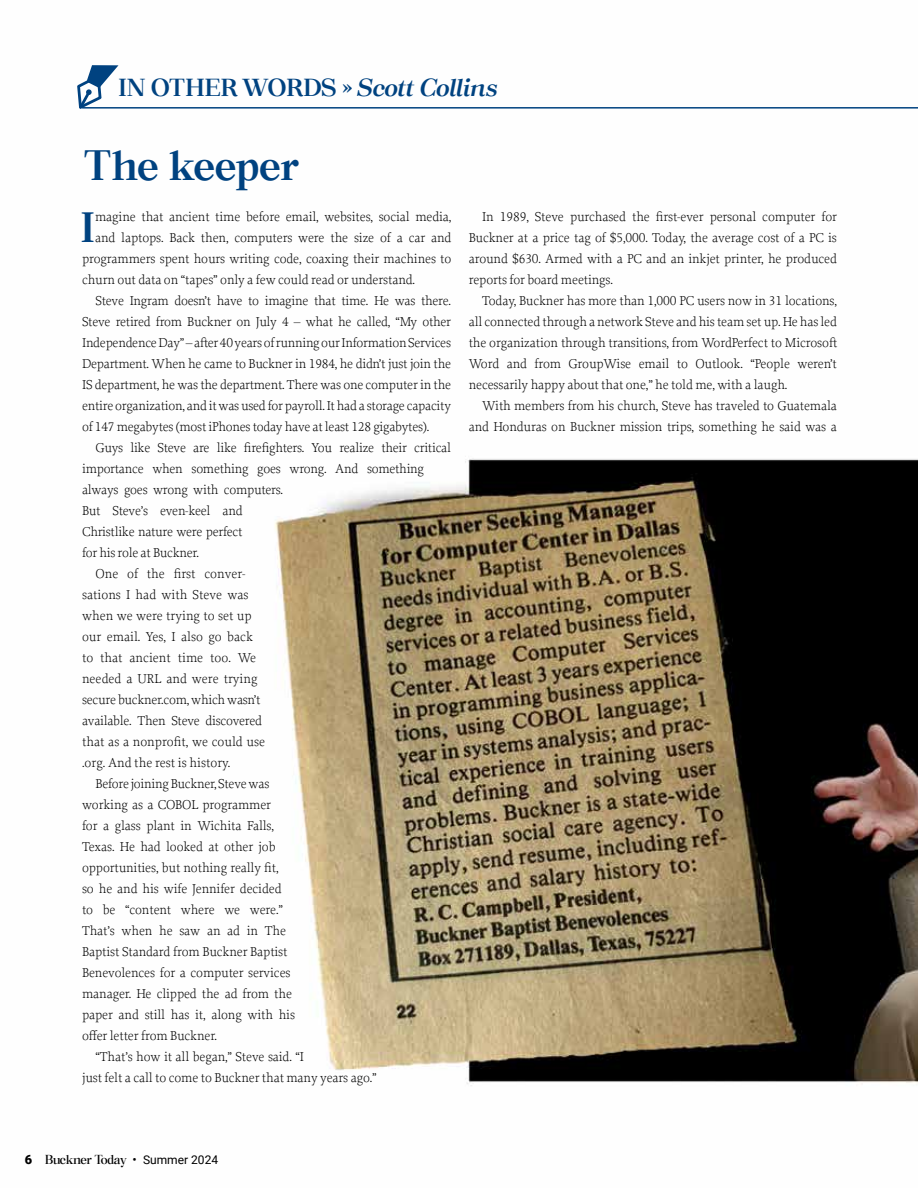
<style>
.page{position:relative;width:918px;height:1188px;background:#fff}
.page>*{position:absolute;margin:0;border:0;box-sizing:border-box;transform-origin:0 0}
.t1{font:500 46.5px "Macaw";letter-spacing:-.025em;color:#004280}
.t2{font:500 46.35px "Macaw";color:#004280}
.t3{font:500 27px "Macaw";letter-spacing:-.04em;color:#004280}
.t4{font:14.25px "Macaw";letter-spacing:-.05em;color:#000}
.t5{font:300 13.5px/21px "Proforma";letter-spacing:-.01em;color:#000;text-align:justify}
.s1{font-style:italic}
.s2{font-family:"Roboto";font-weight:900;font-size:12.75px}
.s3{font-family:"Roboto";font-size:12.75px}
.s4{font-family:"Roboto";font-size:12px}
</style>
<div class="page">
<img style="left:118px;top:65px;width:800px;height:1021px">
<svg style="left:77px;top:65px;width:41px;height:44px"></svg>
<hr style="left:82px;top:107px;width:836px;height:2px;background:#004280">
<h3 class="t3" style="left:118px;top:68px;width:382px">IN OTHER WORDS » <span class="s1">Scott Collins</span></h3>
<h1 class="t1" style="left:82px;top:133px;width:219px">The keeper</h1>
<h2 class="t2" style="left:80px;top:195px;width:17px">I</h2>
<p class="t5" style="left:95px;top:206px;width:358px">magine that ancient time before email, websites, social media,</p>
<p class="t5" style="left:95px;top:227px;width:358px">and laptops. Back then, computers were the size of a car and</p>
<p class="t5" style="left:82px;top:248px;width:371px">programmers spent hours writing code, coaxing their machines to</p>
<p class="t5" style="left:82px;top:269px;width:335px">churn out data on “tapes” only a few could read or understand.</p>
<p class="t5" style="left:96px;top:290px;width:357px">Steve Ingram doesn’t have to imagine that time. He was there.</p>
<p class="t5" style="left:82px;top:311px;width:370px">Steve retired from Buckner on July 4 – what he called, “My other</p>
<p class="t5" style="left:82px;top:332px;width:371px">Independence Day” – after 40 years of running our Information Services</p>
<p class="t5" style="left:82px;top:353px;width:371px">Department. When he came to Buckner in 1984, he didn’t just join the</p>
<p class="t5" style="left:82px;top:374px;width:371px">IS department, he was the department. There was one computer in the</p>
<p class="t5" style="left:82px;top:395px;width:370px">entire organization, and it was used for payroll. It had a storage capacity</p>
<p class="t5" style="left:82px;top:416px;width:349px">of 147 megabytes (most iPhones today have at least 128 gigabytes).</p>
<p class="t5" style="left:96px;top:437px;width:357px">Guys like Steve are like firefighters. You realize their critical</p>
<p class="t5" style="left:82px;top:458px;width:343px">importance when something goes wrong. And something</p>
<p class="t5" style="left:82px;top:479px;width:203px">always goes wrong with computers.</p>
<p class="t5" style="left:82px;top:500px;width:162px">But Steve’s even-keel and</p>
<p class="t5" style="left:82px;top:521px;width:162px">Christlike nature were perfect</p>
<p class="t5" style="left:82px;top:542px;width:118px">for his role at Buckner.</p>
<p class="t5" style="left:96px;top:563px;width:152px">One of the first conver-</p>
<p class="t5" style="left:82px;top:584px;width:168px">sations I had with Steve was</p>
<p class="t5" style="left:82px;top:605px;width:171px">when we were trying to set up</p>
<p class="t5" style="left:82px;top:626px;width:173px">our email. Yes, I also go back</p>
<p class="t5" style="left:82px;top:647px;width:175px">to that ancient time too. We</p>
<p class="t5" style="left:82px;top:668px;width:177px">needed a URL and were trying</p>
<p class="t5" style="left:82px;top:689px;width:180px">secure buckner.com, which wasn’t</p>
<p class="t5" style="left:82px;top:710px;width:181px">available. Then Steve discovered</p>
<p class="t5" style="left:82px;top:731px;width:185px">that as a nonprofit, we could use</p>
<p class="t5" style="left:82px;top:752px;width:150px">.org. And the rest is history.</p>
<p class="t5" style="left:96px;top:773px;width:176px">Before joining Buckner, Steve was</p>
<p class="t5" style="left:82px;top:794px;width:190px">working as a COBOL programmer</p>
<p class="t5" style="left:82px;top:815px;width:193px">for a glass plant in Wichita Falls,</p>
<p class="t5" style="left:82px;top:836px;width:195px">Texas. He had looked at other job</p>
<p class="t5" style="left:82px;top:857px;width:198px">opportunities, but nothing really fit,</p>
<p class="t5" style="left:82px;top:878px;width:201px">so he and his wife Jennifer decided</p>
<p class="t5" style="left:82px;top:899px;width:202px">to be “content where we were.”</p>
<p class="t5" style="left:82px;top:920px;width:205px">That’s when he saw an ad in The</p>
<p class="t5" style="left:82px;top:941px;width:207px">Baptist Standard from Buckner Baptist</p>
<p class="t5" style="left:82px;top:962px;width:210px">Benevolences for a computer services</p>
<p class="t5" style="left:82px;top:983px;width:211px">manager. He clipped the ad from the</p>
<p class="t5" style="left:82px;top:1004px;width:215px">paper and still has it, along with his</p>
<p class="t5" style="left:82px;top:1025px;width:136px">offer letter from Buckner.</p>
<p class="t5" style="left:96px;top:1046px;width:210px">“That’s how it all began,” Steve said. “I</p>
<p class="t5" style="left:82px;top:1067px;width:296px">just felt a call to come to Buckner that many years ago.”</p>
<p class="t5" style="left:469px;top:206px;width:370px;text-indent:14px">In 1989, Steve purchased the first-ever personal computer for Buckner at a price tag of $5,000. Today, the average cost of a PC is around $630. Armed with a PC and an inkjet printer, he produced reports for board meetings.</p>
<p class="t5" style="left:469px;top:290px;width:370px;text-indent:14px">Today, Buckner has more than 1,000 PC users now in 31 locations, all connected through a network Steve and his team set up. He has led the organization through transitions, from WordPerfect to Microsoft Word and from GroupWise email to Outlook. “People weren’t necessarily happy about that one,” he told me, with a laugh.</p>
<p class="t5" style="left:469px;top:395px;width:370px;text-align:right">With members from his church, Steve has traveled to Guatemala and Honduras on Buckner mission trips, something he said was a</p>
<p class="t4" style="left:25px;top:1150px;width:195px"><span class="s2">6</span> Buckner Today <span class="s3">•</span> <span class="s4">Summer 2024</span></p>
</div>
